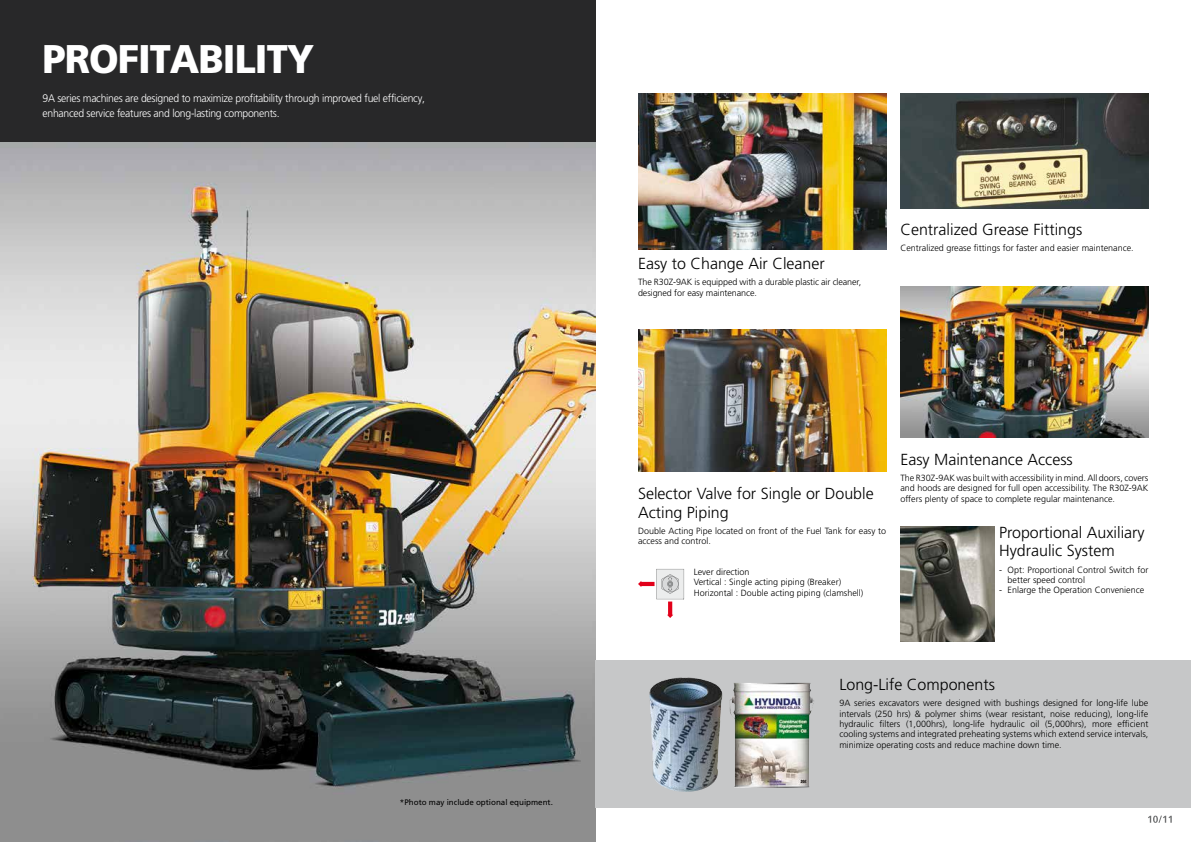
<style>
.page{position:relative;width:1191px;height:842px;background:#fff}
.page>*{position:absolute;margin:0;border:0;box-sizing:border-box;transform-origin:0 0}
.t1{font:900 40px "Frutiger LT Std";letter-spacing:-.025em;color:#fff;scale:.95 1}
.t2{font:300 16px/18.4px "Frutiger LT Std";color:#000}
.t3{font:300 11px/15px "Frutiger LT Std";letter-spacing:-.025em;color:#fff;scale:.95 1}
.t4{font:300 9px/10.4px "Frutiger LT Std";color:#000}
.t5{font:8px "Frutiger LT Std";color:#000}
</style>
<div class="page">
<img style="left:0;top:142px;width:595px;height:700px">
<img style="left:900px;top:287px;width:248px;height:151px">
<img style="left:638px;top:94px;width:248px;height:155px">
<img style="left:900px;top:94px;width:248px;height:115px">
<img style="left:900px;top:526px;width:94px;height:115px">
<img style="left:638px;top:330px;width:248px;height:142px">
<div style="left:595px;top:660px;width:596px;height:148px;background:#c6c7c8"></div>
<img style="left:649px;top:677px;width:74px;height:115px">
<img style="left:729px;top:683px;width:85px;height:105px">
<svg style="left:638px;top:569px;width:46px;height:49px"></svg>
<svg style="left:1148px;top:816px;width:23px;height:7px"></svg>
<div style="left:0;top:0;width:595px;height:142px;background:#282829"></div>
<h1 class="t1" style="left:43px;top:34px;width:287px">PROFITABILITY</h1>
<p class="t3" style="left:43px;top:91px;width:404px">9A series machines are designed to maximize profitability through improved fuel efficiency, enhanced service features and long-lasting components.</p>
<p class="t5" style="left:400px;top:798px;width:154px">*Photo may include optional equipment.</p>
<h2 class="t2" style="left:638px;top:255px;width:188px">Easy to Change Air Cleaner</h2>
<p class="t4" style="left:638px;top:277px;width:225px">The R30Z-9AK is equipped with a durable plastic air cleaner, designed for easy maintenance.</p>
<h2 class="t2" style="left:900px;top:220px;width:183px">Centralized Grease Fittings</h2>
<p class="t4" style="left:900px;top:243px;width:235px">Centralized grease fittings for faster and easier maintenance.</p>
<h2 class="t2" style="left:638px;top:485px;width:237px">Selector Valve for Single or Double<br>Acting Piping</h2>
<p class="t4" style="left:638px;top:525px;width:250px">Double Acting Pipe located on front of the Fuel Tank for easy to access and control.</p>
<p class="t4" style="left:694px;top:567px;width:171px">Lever direction<br>Vertical : Single acting piping (Breaker)<br>Horizontal : Double acting piping (clamshell)</p>
<h2 class="t2" style="left:900px;top:450px;width:174px">Easy Maintenance Access</h2>
<p class="t4" style="left:900px;top:473px;width:250px;text-align:justify">The R30Z-9AK was built with accessibility in mind. All doors, covers and hoods are designed for full open accessibility. The R30Z-9AK offers plenty of space to complete regular maintenance.</p>
<h2 class="t2" style="left:999px;top:524px;width:147px">Proportional Auxiliary<br>Hydraulic System</h2>
<p class="t4" style="left:1007px;top:564px;width:142px;text-indent:-9px">- Opt: Proportional Control Switch for better speed control</p>
<p class="t4" style="left:999px;top:585px;width:147px">- Enlarge the Operation Convenience</p>
<h2 class="t2" style="left:839px;top:676px;width:157px">Long-Life Components</h2>
<p class="t4" style="left:839px;top:698px;width:310px;text-align:justify">9A series excavators were designed with bushings designed for long-life lube intervals (250 hrs) &amp; polymer shims (wear resistant, noise reducing), long-life hydraulic filters (1,000hrs), long-life hydraulic oil (5,000hrs), more efficient cooling systems and integrated preheating systems which extend service intervals, minimize operating costs and reduce machine down time.</p>
</div>
